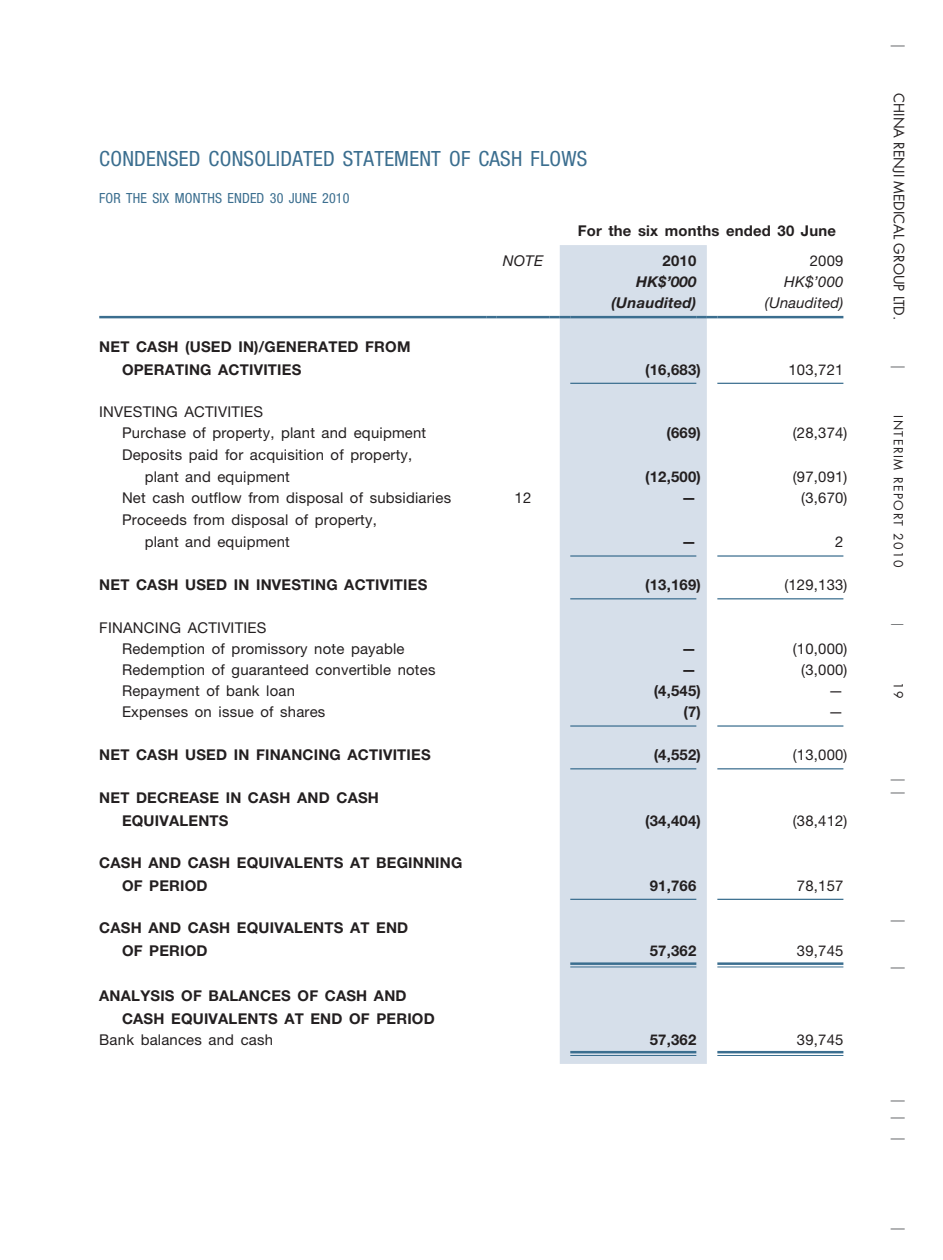
<style>
.page{position:relative;width:943px;height:1260px;background:#fff}
.page>*{position:absolute;margin:0;border:0;box-sizing:border-box;transform-origin:0 0}
._03_H1{font:condensed 21px "Helvetica Neue LT Std";letter-spacing:.01em;color:#3b6e8f}
._15_Table_Stub{font:14.88px/22.8px "Helvetica Neue LT Std";letter-spacing:.015em;color:#231f20}
._15_Table_Stub-2{font:700 14.88px/22.8px "Helvetica Neue LT Std";letter-spacing:.015em;color:#231f20}
._31_table_tab_6pt{font:700 14.88px "Helvetica Neue LT Std";letter-spacing:.015em;color:#231f20}
._31_table_tab_6pt-2{font:14.88px "Helvetica Neue LT Std";letter-spacing:.015em;color:#231f20}
._31_table_tab_6pt-3{font:italic 14.88px "Helvetica Neue LT Std";letter-spacing:.015em;color:#231f20}
._31_table_tab_6pt-4{font:italic 700 14.88px "Helvetica Neue LT Std";letter-spacing:.015em;color:#231f20}
._01_Body_Text_col{font:condensed 14px "Helvetica Neue LT Std";letter-spacing:.01em;color:#3b6e8f}
.t1{font:14px "Futura Std";color:#231f20}
.t2{font:14px "Futura Std";color:#77797b}
.t3{font:12.25px "Futura Std";letter-spacing:.12em;color:#231f20}
.t4{font:12.25px "Futura Std";color:#77797b}
</style>
<div class="page">
<div style="left:559px;top:245px;width:147px;height:819px;background:#d6dfea"></div>
<hr style="left:99px;top:316px;width:387px;height:2px;background:#3b6e8f">
<svg style="left:486px;top:316px;width:11px;height:2px"></svg>
<hr style="left:497px;top:316px;width:52px;height:2px;background:#3b6e8f">
<svg style="left:549px;top:316px;width:21px;height:2px"></svg>
<hr style="left:570px;top:316px;width:126px;height:2px;background:#3b6e8f">
<svg style="left:696px;top:316px;width:21px;height:2px"></svg>
<hr style="left:717px;top:316px;width:126px;height:2px;background:#3b6e8f">
<hr style="left:570px;top:383px;width:126px;height:1px;background:#3b6e8f">
<hr style="left:717px;top:383px;width:126px;height:1px;background:#3b6e8f">
<hr style="left:570px;top:555px;width:126px;height:2px;background:#3b6e8f">
<hr style="left:717px;top:555px;width:126px;height:2px;background:#3b6e8f">
<hr style="left:570px;top:598px;width:126px;height:1px;background:#3b6e8f">
<hr style="left:717px;top:598px;width:126px;height:1px;background:#3b6e8f">
<hr style="left:570px;top:725px;width:126px;height:2px;background:#3b6e8f">
<hr style="left:717px;top:725px;width:126px;height:2px;background:#3b6e8f">
<hr style="left:570px;top:768px;width:126px;height:1px;background:#3b6e8f">
<hr style="left:717px;top:768px;width:126px;height:1px;background:#3b6e8f">
<hr style="left:570px;top:899px;width:126px;height:1px;background:#3b6e8f">
<hr style="left:717px;top:899px;width:126px;height:1px;background:#3b6e8f">
<hr style="left:570px;top:962px;width:126px;height:3px;background:#3b6e8f">
<hr style="left:570px;top:967px;width:126px;height:1px;background:#3b6e8f">
<hr style="left:717px;top:962px;width:126px;height:3px;background:#3b6e8f">
<hr style="left:717px;top:967px;width:126px;height:1px;background:#3b6e8f">
<hr style="left:570px;top:1051px;width:126px;height:2px;background:#3b6e8f">
<hr style="left:570px;top:1055px;width:126px;height:1px;background:#3b6e8f">
<hr style="left:717px;top:1051px;width:126px;height:2px;background:#3b6e8f">
<hr style="left:717px;top:1055px;width:126px;height:1px;background:#3b6e8f">
<p class="_03_H1" style="left:99px;top:147px;width:489px">CONDENSED CONSOLIDATED STATEMENT OF CASH FLOWS</p>
<p class="_01_Body_Text_col" style="left:99px;top:190px;width:252px">FOR THE SIX MONTHS ENDED 30 JUNE 2010</p>
<p class="_31_table_tab_6pt" style="left:577px;top:222px;width:260px">For the six months ended 30 June</p>
<p class="_31_table_tab_6pt-3" style="left:503px;top:252px;width:42px">NOTE</p>
<p class="_31_table_tab_6pt" style="left:662px;top:252px;width:35px">2010</p>
<p class="_31_table_tab_6pt-2" style="left:809px;top:252px;width:35px">2009</p>
<p class="_31_table_tab_6pt-4" style="left:636px;top:273px;width:62px">HK$’000</p>
<p class="_31_table_tab_6pt-3" style="left:784px;top:273px;width:61px">HK$’000</p>
<p class="_31_table_tab_6pt-4" style="left:611px;top:294px;width:86px">(Unaudited)</p>
<p class="_31_table_tab_6pt-3" style="left:765px;top:294px;width:80px">(Unaudited)</p>
<p class="_15_Table_Stub-2" style="left:122px;top:335px;width:290px;text-indent:-23px">NET CASH (USED IN)/GENERATED FROM<br>OPERATING ACTIVITIES</p>
<p class="_31_table_tab_6pt" style="left:645px;top:360px;width:57px">(16,683)</p>
<p class="_31_table_tab_6pt-2" style="left:788px;top:360px;width:57px">103,721</p>
<p class="_15_Table_Stub" style="left:99px;top:401px;width:165px">INVESTING ACTIVITIES</p>
<p class="_15_Table_Stub" style="left:122px;top:422px;width:306px">Purchase of property, plant and equipment</p>
<p class="_31_table_tab_6pt" style="left:666px;top:424px;width:36px">(669)</p>
<p class="_31_table_tab_6pt-2" style="left:792px;top:424px;width:56px">(28,374)</p>
<p class="_15_Table_Stub" style="left:145px;top:443px;width:269px;text-indent:-23px">Deposits paid for acquisition of property, plant and equipment</p>
<p class="_31_table_tab_6pt" style="left:645px;top:468px;width:57px">(12,500)</p>
<p class="_31_table_tab_6pt-2" style="left:792px;top:468px;width:56px">(97,091)</p>
<p class="_15_Table_Stub" style="left:122px;top:487px;width:330px">Net cash outflow from disposal of subsidiaries</p>
<p class="_31_table_tab_6pt-2" style="left:514px;top:489px;width:18px">12</p>
<p class="_31_table_tab_6pt" style="left:681px;top:489px;width:16px">—</p>
<p class="_31_table_tab_6pt-2" style="left:801px;top:489px;width:47px">(3,670)</p>
<p class="_15_Table_Stub" style="left:145px;top:508px;width:233px;text-indent:-23px">Proceeds from disposal of property, plant and equipment</p>
<p class="_31_table_tab_6pt" style="left:681px;top:533px;width:16px">—</p>
<p class="_31_table_tab_6pt-2" style="left:835px;top:533px;width:10px">2</p>
<p class="_15_Table_Stub-2" style="left:99px;top:573px;width:329px">NET CASH USED IN INVESTING ACTIVITIES</p>
<p class="_31_table_tab_6pt" style="left:645px;top:576px;width:57px">(13,169)</p>
<p class="_31_table_tab_6pt-2" style="left:784px;top:576px;width:64px">(129,133)</p>
<p class="_15_Table_Stub" style="left:99px;top:616px;width:169px">FINANCING ACTIVITIES</p>
<p class="_15_Table_Stub" style="left:122px;top:637px;width:284px">Redemption of promissory note payable</p>
<p class="_31_table_tab_6pt" style="left:681px;top:639px;width:16px">—</p>
<p class="_31_table_tab_6pt-2" style="left:792px;top:640px;width:56px">(10,000)</p>
<p class="_15_Table_Stub" style="left:122px;top:658px;width:315px">Redemption of guaranteed convertible notes</p>
<p class="_31_table_tab_6pt" style="left:681px;top:661px;width:16px">—</p>
<p class="_31_table_tab_6pt-2" style="left:801px;top:661px;width:47px">(3,000)</p>
<p class="_15_Table_Stub" style="left:122px;top:679px;width:174px">Repayment of bank loan</p>
<p class="_31_table_tab_6pt" style="left:653px;top:682px;width:49px">(4,545)</p>
<p class="_31_table_tab_6pt-2" style="left:828px;top:682px;width:16px">—</p>
<p class="_15_Table_Stub" style="left:122px;top:700px;width:205px">Expenses on issue of shares</p>
<p class="_31_table_tab_6pt" style="left:683px;top:703px;width:19px">(7)</p>
<p class="_31_table_tab_6pt-2" style="left:828px;top:703px;width:16px">—</p>
<p class="_15_Table_Stub-2" style="left:99px;top:743px;width:333px">NET CASH USED IN FINANCING ACTIVITIES</p>
<p class="_31_table_tab_6pt" style="left:653px;top:746px;width:49px">(4,552)</p>
<p class="_31_table_tab_6pt-2" style="left:792px;top:746px;width:56px">(13,000)</p>
<p class="_15_Table_Stub-2" style="left:122px;top:786px;width:258px;text-indent:-23px">NET DECREASE IN CASH AND CASH<br>EQUIVALENTS</p>
<p class="_31_table_tab_6pt" style="left:645px;top:811px;width:57px">(34,404)</p>
<p class="_31_table_tab_6pt-2" style="left:792px;top:811px;width:56px">(38,412)</p>
<p class="_15_Table_Stub-2" style="left:122px;top:851px;width:342px;text-indent:-23px">CASH AND CASH EQUIVALENTS AT BEGINNING<br>OF PERIOD</p>
<p class="_15_Table_Stub-2" style="left:122px;top:916px;width:288px;text-indent:-23px">CASH AND CASH EQUIVALENTS AT END<br>OF PERIOD</p>
<p class="_31_table_tab_6pt" style="left:649px;top:876px;width:48px">91,766</p>
<p class="_31_table_tab_6pt-2" style="left:796px;top:876px;width:48px">78,157</p>
<p class="_31_table_tab_6pt" style="left:649px;top:942px;width:48px">57,362</p>
<p class="_31_table_tab_6pt-2" style="left:796px;top:942px;width:48px">39,745</p>
<p class="_15_Table_Stub-2" style="left:122px;top:984px;width:314px;text-indent:-23px">ANALYSIS OF BALANCES OF CASH AND<br>CASH EQUIVALENTS AT END OF PERIOD</p>
<p class="_15_Table_Stub" style="left:99px;top:1028px;width:175px">Bank balances and cash</p>
<p class="_31_table_tab_6pt" style="left:649px;top:1030px;width:48px">57,362</p>
<p class="_31_table_tab_6pt-2" style="left:796px;top:1031px;width:48px">39,745</p>
<p class="t2" style="left:907px;top:42px;width:9px;rotate:90deg">|</p>
<p class="t1" style="left:907px;top:93px;width:228px;rotate:90deg">CHINA RENJI MEDICAL GROUP LTD.</p>
<p class="t2" style="left:907px;top:363px;width:9px;rotate:90deg">|</p>
<p class="t3" style="left:906px;top:415px;width:154px;rotate:90deg">INTERIM REPORT 2010</p>
<p class="t4" style="left:906px;top:621px;width:8px;rotate:90deg">|</p>
<p class="t3" style="left:906px;top:682px;width:18px;rotate:90deg">19</p>
<p class="t2" style="left:907px;top:776px;width:22px;rotate:90deg">| |</p>
<p class="t2" style="left:907px;top:917px;width:9px;rotate:90deg">|</p>
<p class="t2" style="left:907px;top:964px;width:9px;rotate:90deg">|</p>
<p class="t2" style="left:907px;top:1097px;width:47px;rotate:90deg">| | |</p>
<p class="t2" style="left:907px;top:1225px;width:9px;rotate:90deg">|</p>
</div>
